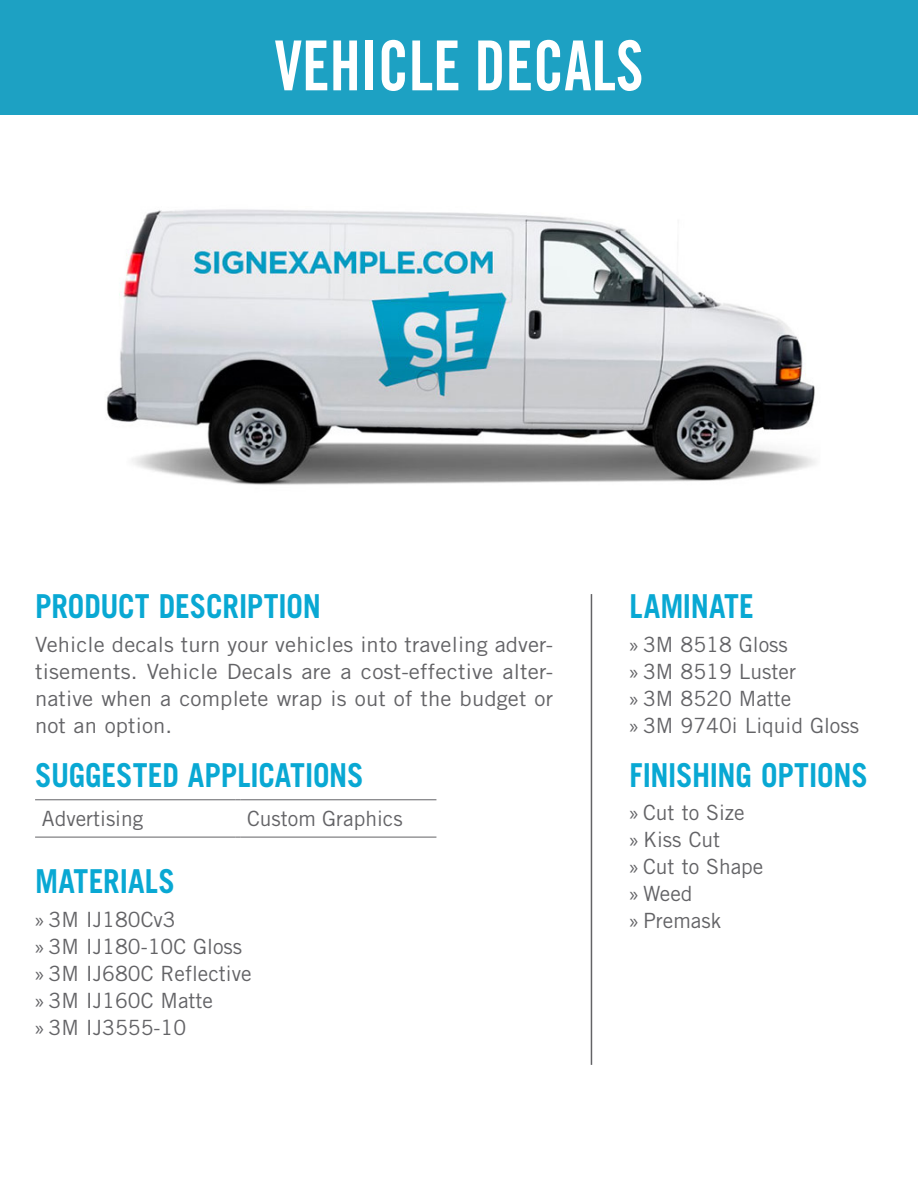
<style>
.page{position:relative;width:918px;height:1188px;background:#fff}
.page>*{position:absolute;margin:0;border:0;box-sizing:border-box;transform-origin:0 0}
.t1{font:69px "Trade Gothic LT Std Bd Cn 20";color:#fff;scale:.9 1}
.t2{font:700 33px "Trade Gothic LT Std";letter-spacing:-.005em;color:#09a8d3;scale:.9 1}
.t3{font:21px/27px "Trade Gothic LT Std";color:#636366}
.t4{font:21px/27px "Trade Gothic LT Std";color:#636366;text-align:justify;scale:1.05 1}
.s1{font-family:"Myriad Pro"}
</style>
<div class="page">
<div style="left:0;top:0;width:918px;height:115px;background:#1da1c3"></div>
<hr style="left:240px;top:799px;width:196px;height:1px;background:#636366">
<hr style="left:240px;top:837px;width:196px;height:1px;background:#636366">
<hr style="left:35px;top:799px;width:201px;height:1px;background:#636366">
<hr style="left:35px;top:837px;width:201px;height:1px;background:#636366">
<hr style="left:591px;top:594px;width:1px;height:471px;background:#636366">
<img style="left:106px;top:209px;width:710px;height:276px">
<h1 class="t1" style="left:275px;top:24px;width:411px">VEHICLE DECALS</h1>
<h2 class="t2" style="left:35px;top:586px;width:319px">PRODUCT DESCRIPTION</h2>
<p class="t4" style="left:35px;top:630px;width:495px">Vehicle decals turn your vehicles into traveling adver&shy;tisements. Vehicle Decals are a cost-effective alter&shy;native when a complete wrap is out of the budget or not an option.</p>
<h2 class="t2" style="left:35px;top:755px;width:367px">SUGGESTED APPLICATIONS</h2>
<p class="t3" style="left:42px;top:805px;width:103px">Advertising</p>
<p class="t3" style="left:247px;top:805px;width:157px">Custom Graphics</p>
<h2 class="t2" style="left:35px;top:861px;width:157px">MATERIALS</h2>
<p class="t3" style="left:35px;top:905px;width:218px"><span class="s1">»</span> 3M IJ180Cv3<br><span class="s1">»</span> 3M IJ180-10C Gloss <span class="s1">»</span> 3M IJ680C Reflective <span class="s1">»</span> 3M IJ160C Matte<br><span class="s1">»</span> 3M IJ3555-10</p>
<h2 class="t2" style="left:630px;top:586px;width:140px">LAMINATE</h2>
<p class="t3" style="left:630px;top:630px;width:231px"><span class="s1">»</span> 3M 8518 Gloss<br><span class="s1">»</span> 3M 8519 Luster<br><span class="s1">»</span> 3M 8520 Matte<br><span class="s1">»</span> 3M 9740i Liquid Gloss</p>
<h2 class="t2" style="left:630px;top:755px;width:266px">FINISHING OPTIONS</h2>
<p class="t3" style="left:630px;top:799px;width:135px"><span class="s1">»</span> Cut to Size<br><span class="s1">»</span> Kiss Cut<br><span class="s1">»</span> Cut to Shape <span class="s1">»</span> Weed<br><span class="s1">»</span> Premask</p>
</div>
